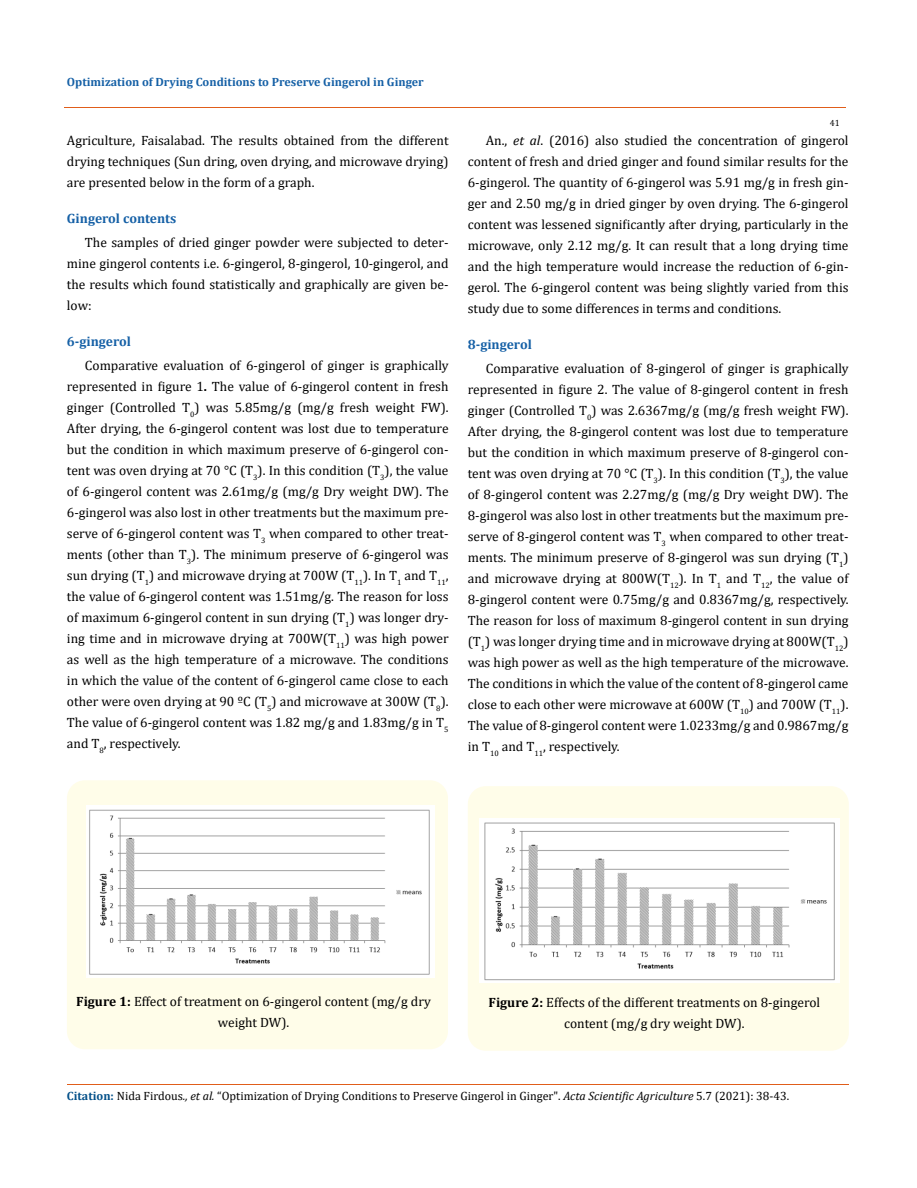
<style>
.page{position:relative;width:917px;height:1188px;background:#fff}
.page>*{position:absolute;margin:0;border:0;box-sizing:border-box;transform-origin:0 0}
.t1{font:13.5px/21px "Cambria";color:#000;text-align:justify}
.t2{font:700 13.5px "Cambria";color:#1560a6}
.t3{font:12px "Cambria";color:#000}
.t4{font:700 12px "Cambria";color:#1560a6}
.t5{font:9px "Cambria";color:#000}
.s1{font-weight:700}
.s2{font-style:italic}
.s3{font-weight:700;color:#035089}
</style>
<div class="page">
<div style="left:67px;top:780px;width:381px;height:269px;background:#fffde9;border-radius:18px"></div>
<img style="left:87px;top:805px;width:347px;height:173px">
<div style="left:468px;top:786px;width:380px;height:265px;background:#fffde9;border-radius:18px"></div>
<img style="left:480px;top:819px;width:359px;height:163px">
<hr style="left:64px;top:108px;width:781px;height:1px;background:#e05d1a">
<hr style="left:67px;top:1084px;width:781px;height:1px;background:#e05d1a">
<p class="t4" style="left:67px;top:73px;width:358px">Optimization of Drying Conditions to Preserve Gingerol in Ginger</p>
<p class="t1" style="left:67px;top:130px;width:383px">Agriculture, Faisalabad. The results obtained from the different drying techniques (Sun dring, oven drying, and microwave drying) are presented below in the form of a graph.</p>
<p class="t2" style="left:67px;top:209px;width:111px">Gingerol contents</p>
<p class="t1" style="left:67px;top:232px;width:383px;text-indent:18px">The samples of dried ginger powder were subjected to deter&shy;mine gingerol contents i.e. 6-gingerol, 8-gingerol, 10-gingerol, and the results which found statistically and graphically are given be&shy;low:</p>
<p class="t2" style="left:67px;top:332px;width:66px">6-gingerol</p>
<p class="t1" style="left:67px;top:355px;width:383px;text-indent:18px">Comparative evaluation of 6-gingerol of ginger is graphically represented in figure 1<span class="s1">.</span> The value of 6-gingerol content in fresh ginger (Controlled T<sub>0</sub>) was 5.85mg/g (mg/g fresh weight FW).<br>After drying, the 6-gingerol content was lost due to temperature but the condition in which maximum preserve of 6-gingerol con&shy;tent was oven drying at 70 °C (T<sub>3</sub>). In this condition (T<sub>3</sub>), the value of 6-gingerol content was 2.61mg/g (mg/g Dry weight DW). The 6-gingerol was also lost in other treatments but the maximum pre&shy;serve of 6-gingerol content was T<sub>3</sub> when compared to other treat&shy;ments (other than T<sub>3</sub>). The minimum preserve of 6-gingerol was sun drying (T<sub>1</sub>) and microwave drying at 700W (T<sub>11</sub>). In T<sub>1</sub> and T<sub>11</sub>, the value of 6-gingerol content was 1.51mg/g. The reason for loss of maximum 6-gingerol content in sun drying (T<sub>1</sub>) was longer dry&shy;ing time and in microwave drying at 700W(T<sub>11</sub>) was high power as well as the high temperature of a microwave. The conditions in which the value of the content of 6-gingerol came close to each other were oven drying at 90 ºC (T<sub>5</sub>) and microwave at 300W (T<sub>8</sub>).<br>The value of 6-gingerol content was 1.82 mg/g and 1.83mg/g in T<sub>5 </sub>and T<sub>8</sub>, respectively.</p>
<p class="t5" style="left:829px;top:118px;width:11px">41</p>
<p class="t1" style="left:468px;top:130px;width:382px;text-indent:18px">An., <span class="s2">et al</span>. (2016) also studied the concentration of gingerol content of fresh and dried ginger and found similar results for the 6-gingerol. The quantity of 6-gingerol was 5.91 mg/g in fresh gin&shy;ger and 2.50 mg/g in dried ginger by oven drying. The 6-gingerol content was lessened significantly after drying, particularly in the microwave, only 2.12 mg/g. It can result that a long drying time and the high temperature would increase the reduction of 6-gin&shy;gerol. The 6-gingerol content was being slightly varied from this study due to some differences in terms and conditions.</p>
<p class="t2" style="left:468px;top:335px;width:66px">8-gingerol</p>
<p class="t1" style="left:468px;top:358px;width:382px;text-indent:18px">Comparative evaluation of 8-gingerol of ginger is graphically represented in figure 2. The value of 8-gingerol content in fresh ginger (Controlled T<sub>0</sub>) was 2.6367mg/g (mg/g fresh weight FW).<br>After drying, the 8-gingerol content was lost due to temperature but the condition in which maximum preserve of 8-gingerol con&shy;tent was oven drying at 70 °C (T<sub>3</sub>). In this condition (T<sub>3</sub>), the value of 8-gingerol content was 2.27mg/g (mg/g Dry weight DW). The 8-gingerol was also lost in other treatments but the maximum pre&shy;serve of 8-gingerol content was T<sub>3</sub> when compared to other treat&shy;ments. The minimum preserve of 8-gingerol was sun drying (T<sub>1</sub>) and microwave drying at 800W(T<sub>12</sub>). In T<sub>1</sub> and T<sub>12</sub>, the value of 8-gingerol content were 0.75mg/g and 0.8367mg/g, respectively.<br>The reason for loss of maximum 8-gingerol content in sun drying (T<sub>1</sub>) was longer drying time and in microwave drying at 800W(T<sub>12</sub>) was high power as well as the high temperature of the microwave.<br>The conditions in which the value of the content of 8-gingerol came close to each other were microwave at 600W (T<sub>10</sub>) and 700W (T<sub>11</sub>).<br>The value of 8-gingerol content were 1.0233mg/g and 0.9867mg/g in T<sub>10</sub> and T<sub>11</sub>, respectively.</p>
<p class="t1" style="left:76px;top:991px;width:356px;text-align:center"><span class="s1">Figure 1:</span> Effect of treatment on 6-gingerol content (mg/g dry weight DW).</p>
<p class="t1" style="left:488px;top:991px;width:333px;text-align:center"><span class="s1">Figure 2:</span> Effects of the different treatments on 8-gingerol content (mg/g dry weight DW).</p>
<p class="t3" style="left:67px;top:1089px;width:724px"><span class="s3">Citation:</span> Nida Firdous<span class="s2">., et al.</span> “Optimization of Drying Conditions to Preserve Gingerol in Ginger". <span class="s2">Acta Scientific Agriculture</span> 5.7 (2021): 38-43.</p>
</div>
